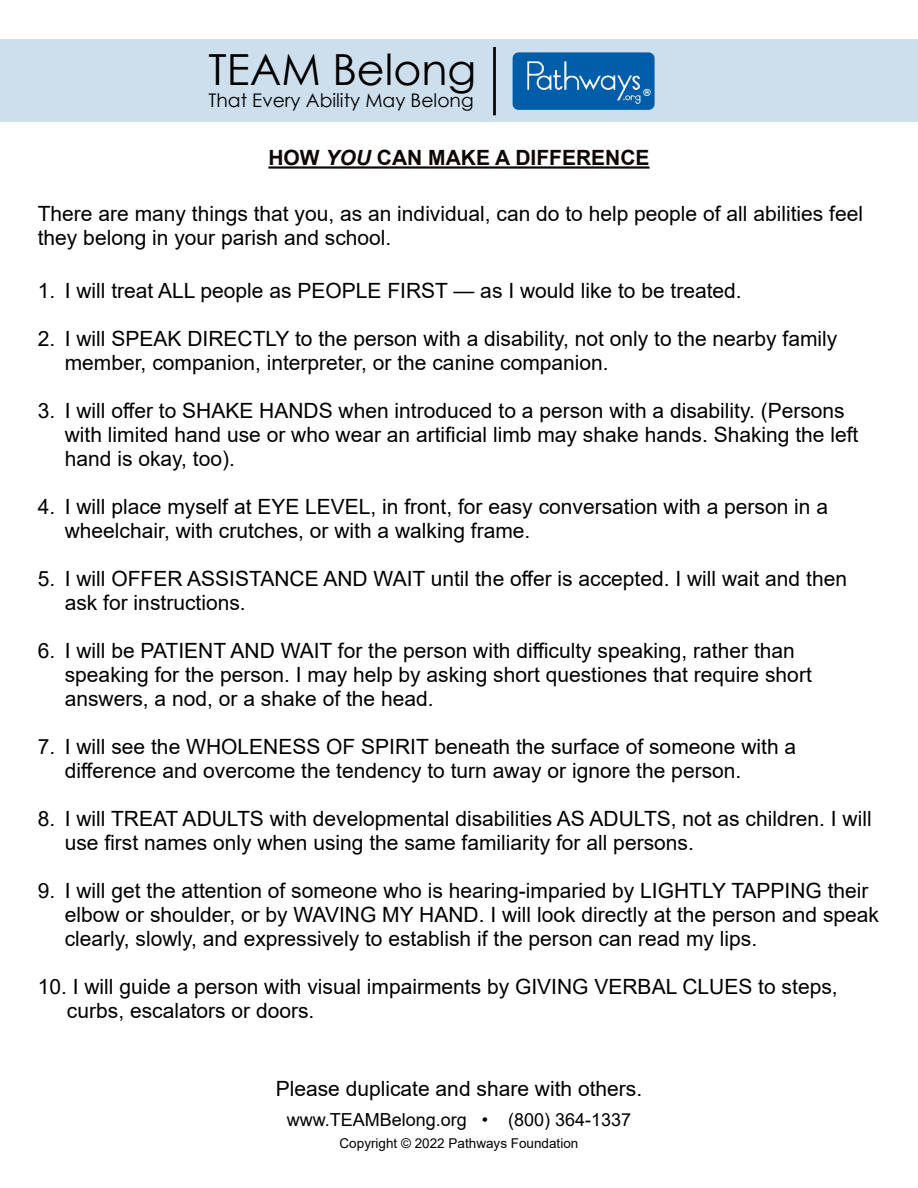
<style>
.page{position:relative;width:918px;height:1188px;background:#fff}
.page>*{position:absolute;margin:0;border:0;box-sizing:border-box;transform-origin:0 0}
.t1{font:42.9px "Century Gothic";color:#000}
.t2{font:21px/24px "Arial";color:#000}
.t3{font:700 21px "Arial";color:#0e0706}
.t4{font:18.75px "Century Gothic";color:#000}
.t5{font:18px "Arial";color:#000}
.t6{font:13.5px "Arial";color:#000}
.t7{font:700 9.75px "Century Gothic";color:#fff}
.s1{font-style:italic}
</style>
<div class="page">
<hr style="left:268px;top:166px;width:382px;height:3px;background:#0e0706">
<div style="left:0;top:39px;width:918px;height:83px;background:#cddeed"></div>
<hr style="left:493px;top:47px;width:3px;height:68px;background:#000">
<div style="left:513px;top:52px;width:142px;height:58px;background:#005da9;border-radius:6px"></div>
<img style="left:527px;top:61px;width:114px;height:42px">
<h1 class="t1" style="left:209px;top:39px;width:269px">TEAM Belong</h1>
<p class="t4" style="left:209px;top:88px;width:267px">That Every Ability May Belong</p>
<p class="t7" style="left:643px;top:86px;width:9px">®</p>
<p class="t3" style="left:268px;top:143px;width:383px">HOW <span class="s1">YOU</span> CAN MAKE A DIFFERENCE</p>
<p class="t2" style="left:38px;top:201px;width:827px">There are many things that you, as an individual, can do to help people of all abilities feel they belong in your parish and school.</p>
<p class="t2" style="left:38px;top:278px;width:706px">1. I will treat ALL people as PEOPLE FIRST — as I would like to be treated.</p>
<p class="t2" style="left:65px;top:326px;width:774px;text-indent:-27px">2. I will SPEAK DIRECTLY to the person with a disability, not only to the nearby family member, companion, interpreter, or the canine companion.</p>
<p class="t2" style="left:65px;top:398px;width:795px;text-indent:-27px">3. I will offer to SHAKE HANDS when introduced to a person with a disability. (Persons with limited hand use or who wear an artificial limb may shake hands. Shaking the left hand is okay, too).</p>
<p class="t2" style="left:65px;top:494px;width:765px;text-indent:-27px">4. I will place myself at EYE LEVEL, in front, for easy conversation with a person in a wheelchair, with crutches, or with a walking frame.</p>
<p class="t2" style="left:65px;top:566px;width:784px;text-indent:-27px">5. I will OFFER ASSISTANCE AND WAIT until the offer is accepted. I will wait and then ask for instructions.</p>
<p class="t2" style="left:65px;top:638px;width:749px;text-indent:-27px">6. I will be PATIENT AND WAIT for the person with difficulty speaking, rather than speaking for the person. I may help by asking short questiones that require short answers, a nod, or a shake of the head.</p>
<p class="t2" style="left:65px;top:734px;width:733px;text-indent:-27px">7. I will see the WHOLENESS OF SPIRIT beneath the surface of someone with a difference and overcome the tendency to turn away or ignore the person.</p>
<p class="t2" style="left:65px;top:806px;width:808px;text-indent:-27px">8. I will TREAT ADULTS with developmental disabilities AS ADULTS, not as children. I will use first names only when using the same familiarity for all persons.</p>
<p class="t2" style="left:65px;top:878px;width:816px;text-indent:-27px">9. I will get the attention of someone who is hearing-imparied by LIGHTLY TAPPING their elbow or shoulder, or by WAVING MY HAND. I will look directly at the person and speak clearly, slowly, and expressively to establish if the person can read my lips.</p>
<p class="t2" style="left:67px;top:974px;width:772px;text-indent:-29px">10. I will guide a person with visual impairments by GIVING VERBAL CLUES to steps, curbs, escalators or doors.</p>
<p class="t2" style="left:276px;top:1077px;width:368px">Please duplicate and share with others.</p>
<p class="t5" style="left:287px;top:1107px;width:346px">www.TEAMBelong.org • (800) 364-1337</p>
<p class="t6" style="left:340px;top:1134px;width:240px">Copyright © 2022 Pathways Foundation</p>
</div>
